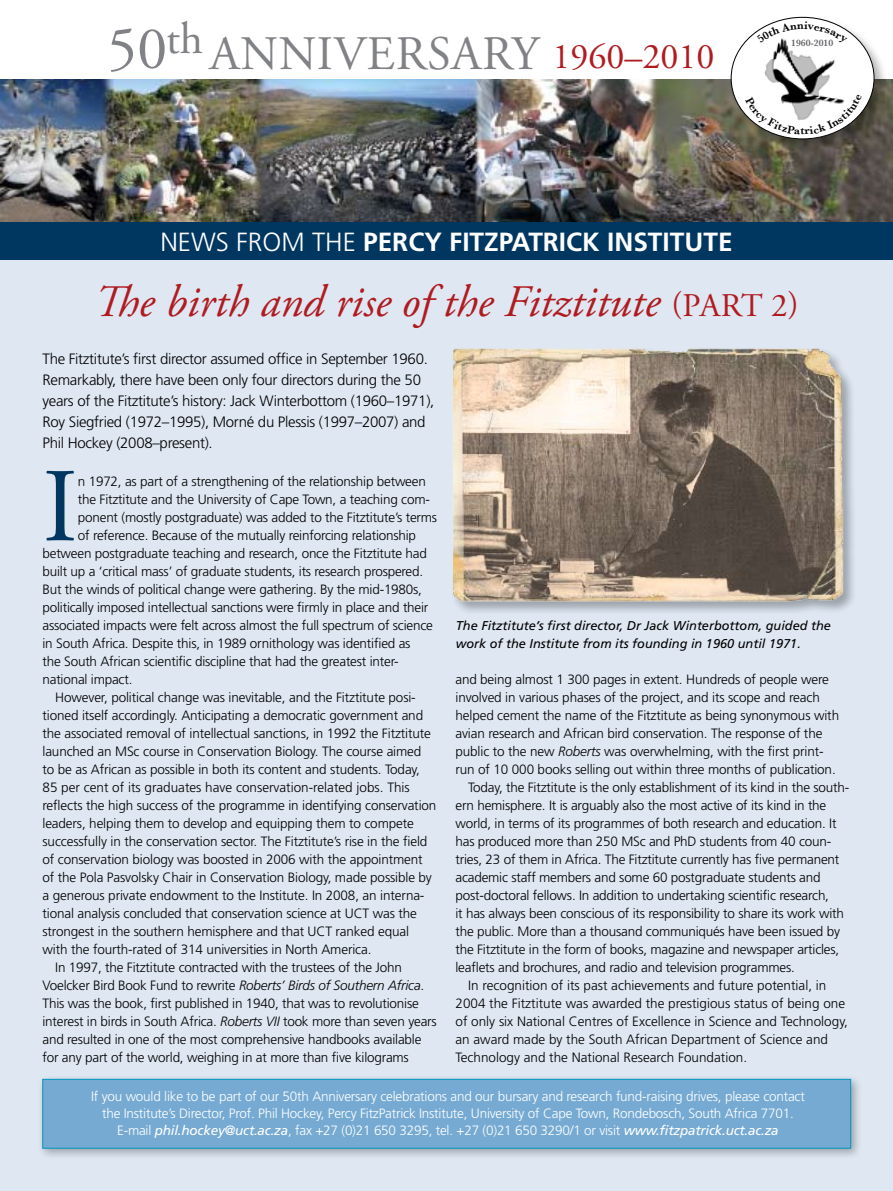
<style>
.page{position:relative;width:893px;height:1191px;background:#fff}
.page>*{position:absolute;margin:0;border:0;box-sizing:border-box;transform-origin:0 0}
.t1{font:104.55px "Adobe Garamond";color:#003761}
.t2{font:48px "Adobe Garamond Pro";letter-spacing:.015em;color:#808285}
.t3{font:italic 45px "Adobe Garamond Pro";color:#b01b20}
.t4{font:45px "Adobe Garamond Pro";color:#808285}
.t5{font:36px "Adobe Garamond Pro";color:#b01b20}
.t6{font:700 26.25px "Frutiger";color:#fff}
.t7{font:300 15px/21px "Frutiger";letter-spacing:-.02em;color:#000}
.t8{font:300 13.5px "Frutiger";letter-spacing:-.015em;color:#000}
.t9{font:300 13.5px/17.2px "Frutiger";letter-spacing:-.015em;color:#fff;text-align:center}
.t10{font:italic 12.75px/18px "Frutiger";color:#000}
.t11{font:600 9.75px "Baskerville";color:#636467}
.s1{font-size:60px}
.s2{font-weight:300}
.s3{font-style:normal;font-size:33px}
.s4{font-style:italic}
.s5{font-weight:400;font-style:italic}
</style>
<div class="page">
<div style="left:0;top:227px;width:893px;height:964px;background:#dee7f2"></div>
<img style="left:0;top:80px;width:893px;height:142px">
<div style="left:0;top:222px;width:893px;height:38px;background:#003761"></div>
<div style="left:37px;top:1073px;width:825px;height:86px;background:#000;opacity:.3"></div>
<div style="left:43px;top:1079px;width:808px;height:69px;background:#76aad2;border:1px solid #0095bc"></div>
<div style="left:729px;top:15px;width:159px;height:138px;background:#000;opacity:.3"></div>
<svg style="left:731px;top:17px;width:143px;height:122px"></svg>
<img style="left:736px;top:19px;width:127px;height:120px">
<div style="left:451px;top:347px;width:406px;height:268px;background:#000;opacity:.3"></div>
<img style="left:451px;top:347px;width:401px;height:261px">
<svg style="left:745px;top:94px;width:117px;height:41px"></svg>
<svg style="left:757px;top:22px;width:90px;height:23px"></svg>
<h3 class="t4" style="left:166px;top:12px;width:38px">TH</h3>
<h2 class="t2" style="left:107px;top:25px;width:433px"><span class="s1">50</span> ANNIVERSARY</h2>
<h3 class="t5" style="left:553px;top:35px;width:163px">1960–2010</h3>
<p class="t11" style="left:791px;top:37px;width:44px">1960-2010</p>
<h3 class="t6" style="left:160px;top:226px;width:574px"><span class="s2">news from the</span> PERCY FITZPATRICK INSTITUTE</h3>
<h3 class="t3" style="left:94px;top:275px;width:706px">The birth and rise of the Fitztitute <span class="s3">(PART 2)</span></h3>
<p class="t7" style="left:43px;top:348px;width:393px">The Fitztitute’s first director assumed office in September 1960.<br>Remarkably, there have been only four directors during the 50 years of the Fitztitute’s history: Jack Winterbottom (1960–1971), Roy Siegfried (1972–1995), Morné du Plessis (1997–2007) and Phil H ockey (2008–present).</p>
<h1 class="t1" style="left:43px;top:451px;width:37px">I</h1>
<p class="t8" style="left:78px;top:474px;width:350px">n 1972, as part of a strengthening of the relationship between</p>
<p class="t8" style="left:78px;top:492px;width:353px">the Fitztitute and the University of Cape Town, a teaching com-</p>
<p class="t8" style="left:78px;top:510px;width:361px">ponent (mostly postgraduate) was added to the Fitztitute’s terms</p>
<p class="t8" style="left:78px;top:528px;width:340px">of reference. Because of the mutually reinforcing relationship</p>
<p class="t8" style="left:43px;top:546px;width:386px">between postgraduate teaching and research, once the Fitztitute had</p>
<p class="t8" style="left:43px;top:564px;width:382px">built up a ‘critical mass’ of graduate students, its research prospered.</p>
<p class="t8" style="left:43px;top:582px;width:381px">But the winds of political change were gathering. By the mid-1980s,</p>
<p class="t8" style="left:43px;top:600px;width:387px">politically imposed intellectual sanctions were firmly in place and their</p>
<p class="t8" style="left:43px;top:618px;width:392px">associated impacts were felt across almost the full spectrum of science</p>
<p class="t8" style="left:43px;top:636px;width:369px">in South Africa. Despite this, in 1989 ornithology was identified as</p>
<p class="t8" style="left:43px;top:654px;width:357px">the South African scientific discipline that had the greatest inter-</p>
<p class="t8" style="left:43px;top:672px;width:91px">national impact.</p>
<p class="t8" style="left:55px;top:690px;width:362px">However, political change was inevitable, and the Fitztitute posi-</p>
<p class="t8" style="left:43px;top:708px;width:382px">tioned itself accordingly. Anticipating a democratic government and</p>
<p class="t8" style="left:43px;top:726px;width:390px">the associated removal of intellectual sanctions, in 1992 the Fitztitute</p>
<p class="t8" style="left:43px;top:744px;width:380px">launched an MSc course in Conservation Biology. The course aimed</p>
<p class="t8" style="left:43px;top:762px;width:379px">to be as African as possible in both its content and students. Today,</p>
<p class="t8" style="left:43px;top:780px;width:369px">85 per cent of its graduates have conservation-related jobs. This</p>
<p class="t8" style="left:43px;top:798px;width:395px">reflects the high success of the programme in identifying conservation</p>
<p class="t8" style="left:43px;top:816px;width:373px">leaders, helping them to develop and equipping them to compete</p>
<p class="t8" style="left:43px;top:834px;width:386px">successfully in the conservation sector. The Fitztitute’s rise in the field</p>
<p class="t8" style="left:43px;top:852px;width:382px">of conservation biology was boosted in 2006 with the appointment</p>
<p class="t8" style="left:43px;top:870px;width:391px">of the Pola Pasvolsky Chair in Conservation Biology, made possible by</p>
<p class="t8" style="left:43px;top:888px;width:383px">a generous private endowment to the Institute. In 2008, an interna-</p>
<p class="t8" style="left:43px;top:906px;width:376px">tional analysis concluded that conservation science at UCT was the</p>
<p class="t8" style="left:43px;top:924px;width:368px">strongest in the southern hemisphere and that UCT ranked equal</p>
<p class="t8" style="left:43px;top:942px;width:330px">with the fourth-rated of 314 universities in North America.</p>
<p class="t8" style="left:55px;top:960px;width:348px">In 1997, the Fitztitute contracted with the trustees of the John</p>
<p class="t8" style="left:43px;top:978px;width:383px">Voelcker Bird Book Fund to rewrite <span class="s4">Roberts’ Birds of Southern Africa</span>.</p>
<p class="t8" style="left:43px;top:996px;width:378px">This was the book, first published in 1940, that was to revolutionise</p>
<p class="t8" style="left:43px;top:1014px;width:396px">interest in birds in South Africa. <span class="s4">Roberts VII</span> took more than seven years</p>
<p class="t8" style="left:43px;top:1032px;width:380px">and resulted in one of the most comprehensive handbooks available</p>
<p class="t8" style="left:43px;top:1050px;width:368px">for any part of the world, weighing in at more than five kilograms</p>
<p class="t10" style="left:456px;top:616px;width:377px">The Fitztitute’s first director, Dr Jack Winterbottom, guided the work of the Institute from its founding in 1960 until 1971.</p>
<p class="t8" style="left:455px;top:672px;width:375px">and being almost 1 300 pages in extent. H undreds of people were</p>
<p class="t8" style="left:455px;top:690px;width:366px">involved in various phases of the project, and its scope and reach</p>
<p class="t8" style="left:455px;top:708px;width:385px">helped cement the name of the Fitztitute as being synonymous with</p>
<p class="t8" style="left:455px;top:726px;width:368px">avian research and African bird conservation. The response of the</p>
<p class="t8" style="left:455px;top:744px;width:370px">public to the new <span class="s4">Roberts</span> was overwhelming, with the first print-</p>
<p class="t8" style="left:455px;top:762px;width:382px">run of 10 000 books selling out within three months of publication.</p>
<p class="t8" style="left:468px;top:780px;width:382px">Today, the Fitztitute is the only establishment of its kind in the south-</p>
<p class="t8" style="left:455px;top:798px;width:372px">ern hemisphere. It is arguably also the most active of its kind in the</p>
<p class="t8" style="left:455px;top:816px;width:383px">world, in terms of its programmes of both research and education. It</p>
<p class="t8" style="left:455px;top:834px;width:377px">has produced more than 250 MSc and PhD students from 40 coun-</p>
<p class="t8" style="left:455px;top:852px;width:385px">tries, 23 of them in Africa. The Fitztitute currently has five permanent</p>
<p class="t8" style="left:455px;top:870px;width:367px">academic staff members and some 60 postgraduate students and</p>
<p class="t8" style="left:455px;top:888px;width:375px">post-doctoral fellows. In addition to undertaking scientific research,</p>
<p class="t8" style="left:455px;top:905px;width:390px">it has always been conscious of its responsibility to share its work with</p>
<p class="t8" style="left:455px;top:923px;width:386px">the public. More than a thousand communiqués have been issued by</p>
<p class="t8" style="left:455px;top:941px;width:385px">the Fitztitute in the form of books, magazine and newspaper articles,</p>
<p class="t8" style="left:455px;top:959px;width:341px">leaflets and brochures, and radio and television programmes.</p>
<p class="t8" style="left:468px;top:977px;width:360px">In recognition of its past achievements and future potential, in</p>
<p class="t8" style="left:455px;top:995px;width:391px">2004 the Fitztitute was awarded the prestigious status of being one</p>
<p class="t8" style="left:455px;top:1013px;width:394px">of only six National Centres of Excellence in Science and Technology,</p>
<p class="t8" style="left:455px;top:1031px;width:374px">an award made by the South African Department of Science and</p>
<p class="t8" style="left:455px;top:1049px;width:293px">Technology and the National Research Foundation.</p>
<p class="t9" style="left:91px;top:1087px;width:715px">If you would like to be part of our 50th Anniversary celebrations and our bursary and research fund-raising drives, please contact the Institute’s Director, Prof. Phil Hockey, Percy FitzPatrick Institute, University of Cape Town, Rondebosch, South Africa 7701.<br>E-mail <span class="s5">phil.hockey@uct.ac.za</span>, fax +27 (0)21 650 3295, tel. +27 (0)21 650 3290/1 or visit <span class="s5">www.fitzpatrick.uct.ac.za</span></p>
</div>
